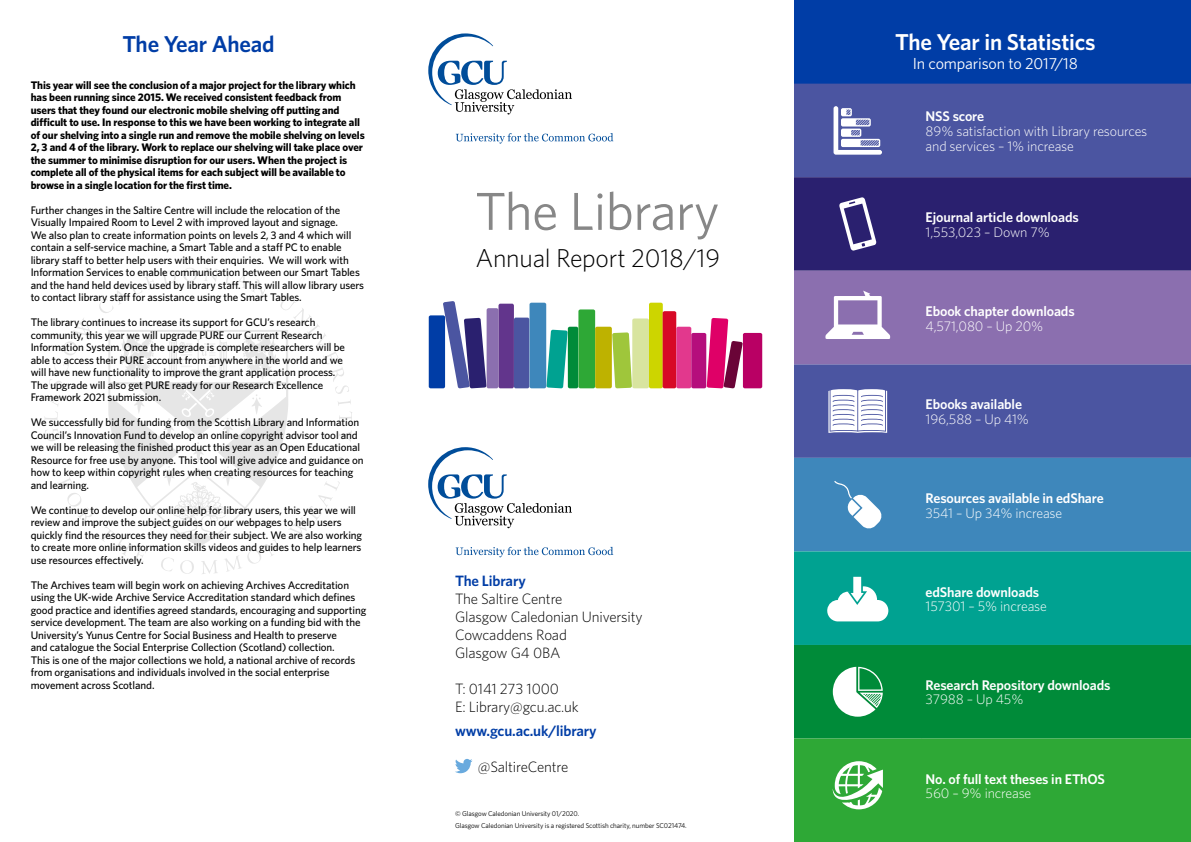
<style>
.page{position:relative;width:1191px;height:842px;background:#fff}
.page>*{position:absolute;margin:0;border:0;box-sizing:border-box;transform-origin:0 0}
.t1{font:53.5px "Whitney";letter-spacing:-.01em;color:#878787}
.t2{font:300 25.8px "Whitney";letter-spacing:-.01em;color:#000}
.t3{font:600 23px "Whitney";letter-spacing:-.01em;color:#fff}
.t4{font:600 23px "Whitney";letter-spacing:-.01em;color:#003da6}
.t5{font:16px "Whitney";letter-spacing:-.01em;color:#fff}
.t6{font:300 15px/18px "Whitney";letter-spacing:-.01em;color:#000}
.t7{font:600 15px "Whitney";letter-spacing:-.01em;color:#003da6}
.t8{font:600 14px "Whitney";letter-spacing:-.01em;color:#fff}
.t9{font:300 14px/15px "Whitney";letter-spacing:-.01em;color:#fff}
.t10{font:500 11px/12.5px "Whitney";letter-spacing:-.01em;color:#000}
.t11{font:700 11px/12.5px "Whitney";letter-spacing:-.01em;color:#000}
.Body_text{font:7px/12px "Whitney";letter-spacing:-.01em;color:#000}
</style>
<div class="page">
<svg style="left:44px;top:318px;width:46px;height:103px"></svg>
<svg style="left:45px;top:429px;width:14px;height:12px"></svg>
<svg style="left:54px;top:458px;width:6px;height:6px"></svg>
<svg style="left:58px;top:477px;width:34px;height:47px"></svg>
<svg style="left:99px;top:268px;width:253px;height:306px"></svg>
<svg style="left:428px;top:447px;width:144px;height:81px"></svg>
<svg style="left:456px;top:547px;width:157px;height:10px"></svg>
<svg style="left:455px;top:759px;width:17px;height:14px"></svg>
<div style="left:794px;top:0;width:397px;height:84px;background:#003da6"></div>
<div style="left:794px;top:84px;width:397px;height:374px;background:#4b55a1"></div>
<div style="left:794px;top:738px;width:397px;height:104px;background:#2ea836"></div>
<svg style="left:833px;top:106px;width:49px;height:49px"></svg>
<svg style="left:828px;top:389px;width:59px;height:44px"></svg>
<svg style="left:794px;top:458px;width:397px;height:280px;background:#1c9486"></svg>
<svg style="left:832px;top:761px;width:51px;height:48px"></svg>
<svg style="left:794px;top:177px;width:397px;height:187px;background:#5e4b91"></svg>
<div style="left:429px;top:315px;width:16px;height:73px;background:#003da6;border-radius:2px"></div>
<svg style="left:443px;top:301px;width:43px;height:87px"></svg>
<div style="left:486px;top:308px;width:12px;height:80px;background:#8b6faf;border-radius:2px"></div>
<div style="left:498px;top:304px;width:16px;height:84px;background:#62358c;border-radius:2px"></div>
<div style="left:514px;top:318px;width:15px;height:70px;background:#4b55a1;border-radius:2px"></div>
<svg style="left:546px;top:330px;width:21px;height:58px"></svg>
<div style="left:568px;top:327px;width:10px;height:61px;background:#008b39;border-radius:2px"></div>
<div style="left:578px;top:309px;width:17px;height:79px;background:#2ea836;border-radius:2px"></div>
<div style="left:595px;top:327px;width:17px;height:61px;background:#beb200;border-radius:2px"></div>
<svg style="left:612px;top:332px;width:20px;height:56px"></svg>
<div style="left:632px;top:318px;width:17px;height:70px;background:#d8e49f;border-radius:2px"></div>
<div style="left:649px;top:303px;width:14px;height:85px;background:#cdd500;border-radius:2px"></div>
<div style="left:662px;top:311px;width:14px;height:77px;background:#d70926;border-radius:2px"></div>
<div style="left:676px;top:327px;width:15px;height:61px;background:#e2388d;border-radius:2px"></div>
<div style="left:691px;top:333px;width:15px;height:55px;background:#b50e7c;border-radius:2px"></div>
<svg style="left:706px;top:318px;width:37px;height:70px"></svg>
<div style="left:743px;top:333px;width:19px;height:55px;background:#b90064;border-radius:2px"></div>
<div style="left:529px;top:303px;width:17px;height:85px;background:#3e87bb;border-radius:2px"></div>
<svg style="left:428px;top:33px;width:144px;height:81px"></svg>
<svg style="left:456px;top:133px;width:157px;height:11px"></svg>
<p class="t4" style="left:122px;top:29px;width:154px">The Year Ahead</p>
<p class="t11" style="left:31px;top:79px;width:335px">This year will see the conclusion of a major project for the library which has been running since 2015. We received consistent feedback from users that they found our electronic mobile shelving off putting and difficult to use. In response to this we have been working to integrate all of our shelving into a single run and remove the mobile shelving on levels 2, 3 and 4 of the library. Work to replace our shelving will take place over the summer to minimise disruption for our users. When the project is complete all of the physical items for each subject will be available to browse in a single location for the first time.</p>
<p class="t10" style="left:31px;top:204px;width:335px">Further changes in the Saltire Centre will include the relocation of the Visually Impaired Room to Level 2 with improved layout and signage.<br>We also plan to create information points on levels 2, 3 and 4 which will contain a self-service machine, a Smart Table and a staff PC to enable library staff to better help users with their enquiries. We will work with Information Services to enable communication between our Smart Tables and the hand held devices used by library staff. This will allow library users to contact library staff for assistance using the Smart Tables.</p>
<p class="t10" style="left:31px;top:316px;width:316px">The library continues to increase its support for GCU’s research community, this year we will upgrade PURE our Current Research Information System. Once the upgrade is complete researchers will be able to access their PURE account from anywhere in the world and we will have new functionality to improve the grant application process.<br>The upgrade will also get PURE ready for our Research Excellence Framework 2021 submission.</p>
<p class="t10" style="left:31px;top:416px;width:334px">We successfully bid for funding from the Scottish Library and Information Council’s Innovation Fund to develop an online copyright advisor tool and we will be releasing the finished product this year as an Open Educational Resource for free use by anyone. This tool will give advice and guidance on how to keep within copyright rules when creating resources for teaching and learning.</p>
<p class="t10" style="left:31px;top:504px;width:333px">We continue to develop our online help for library users, this year we will review and improve the subject guides on our webpages to help users quickly find the resources they need for their subject. We are also working to create more online information skills videos and guides to help learners use resources effectively.</p>
<p class="t10" style="left:31px;top:579px;width:337px">The Archives team will begin work on achieving Archives Accreditation using the UK-wide Archive Service Accreditation standard which defines good practice and identifies agreed standards, encouraging and supporting service development. The team are also working on a funding bid with the University’s Yunus Centre for Social Business and Health to preserve<br>and catalogue the Social Enterprise Collection (Scotland) collection.<br>This is one of the major collections we hold, a national archive of records from organisations and individuals involved in the social enterprise movement across Scotland.</p>
<p class="t1" style="left:475px;top:176px;width:246px">The Library</p>
<p class="t2" style="left:475px;top:241px;width:246px">Annual Report 2018/19</p>
<p class="t7" style="left:455px;top:571px;width:72px">The Library</p>
<p class="t6" style="left:455px;top:589px;width:189px">The Saltire Centre<br>Glasgow Caledonian University</p>
<p class="t6" style="left:455px;top:625px;width:113px">Cowcaddens Road</p>
<p class="t6" style="left:455px;top:643px;width:107px">Glasgow G4 0BA</p>
<p class="t6" style="left:455px;top:679px;width:106px">T: 0141 273 1000</p>
<p class="t6" style="left:455px;top:697px;width:125px">E: Library@gcu.ac.uk</p>
<p class="t7" style="left:455px;top:721px;width:143px">www.gcu.ac.uk/library</p>
<p class="t6" style="left:478px;top:757px;width:92px">@SaltireCentre</p>
<p class="Body_text" style="left:455px;top:807px;width:233px">© Glasgow Caledonian University 01/2020.<br>Glasgow Caledonian University is a registered Scottish charity, number SC021474.</p>
<p class="t3" style="left:895px;top:27px;width:202px">The Year in Statistics</p>
<p class="t5" style="left:912px;top:53px;width:167px">In comparison to 2017/18</p>
<p class="t8" style="left:925px;top:107px;width:60px">NSS score</p>
<p class="t9" style="left:925px;top:123px;width:223px">89% satisfaction with Library resources and services – 1% increase</p>
<p class="t8" style="left:925px;top:208px;width:155px">Ejournal article downloads</p>
<p class="t9" style="left:925px;top:224px;width:126px">1,553,023 – Down 7%</p>
<p class="t8" style="left:925px;top:301px;width:151px">Ebook chapter downloads</p>
<p class="t9" style="left:925px;top:318px;width:119px">4,571,080 – Up 20%</p>
<p class="t8" style="left:925px;top:395px;width:98px">Ebooks available</p>
<p class="t9" style="left:925px;top:411px;width:105px">196,588 – Up 41%</p>
<p class="t8" style="left:925px;top:488px;width:180px">Resources available in edShare</p>
<p class="t9" style="left:925px;top:505px;width:138px">3541 – Up 34% increase</p>
<p class="t8" style="left:925px;top:583px;width:115px">edShare downloads</p>
<p class="t9" style="left:925px;top:598px;width:123px">157301 – 5% increase</p>
<p class="t8" style="left:925px;top:676px;width:186px">Research Repository downloads</p>
<p class="t9" style="left:925px;top:691px;width:99px">37988 – Up 45%</p>
<p class="t8" style="left:925px;top:770px;width:181px">No. of full text theses in EThOS</p>
<p class="t9" style="left:925px;top:785px;width:107px">560 – 9% increase</p>
</div>
